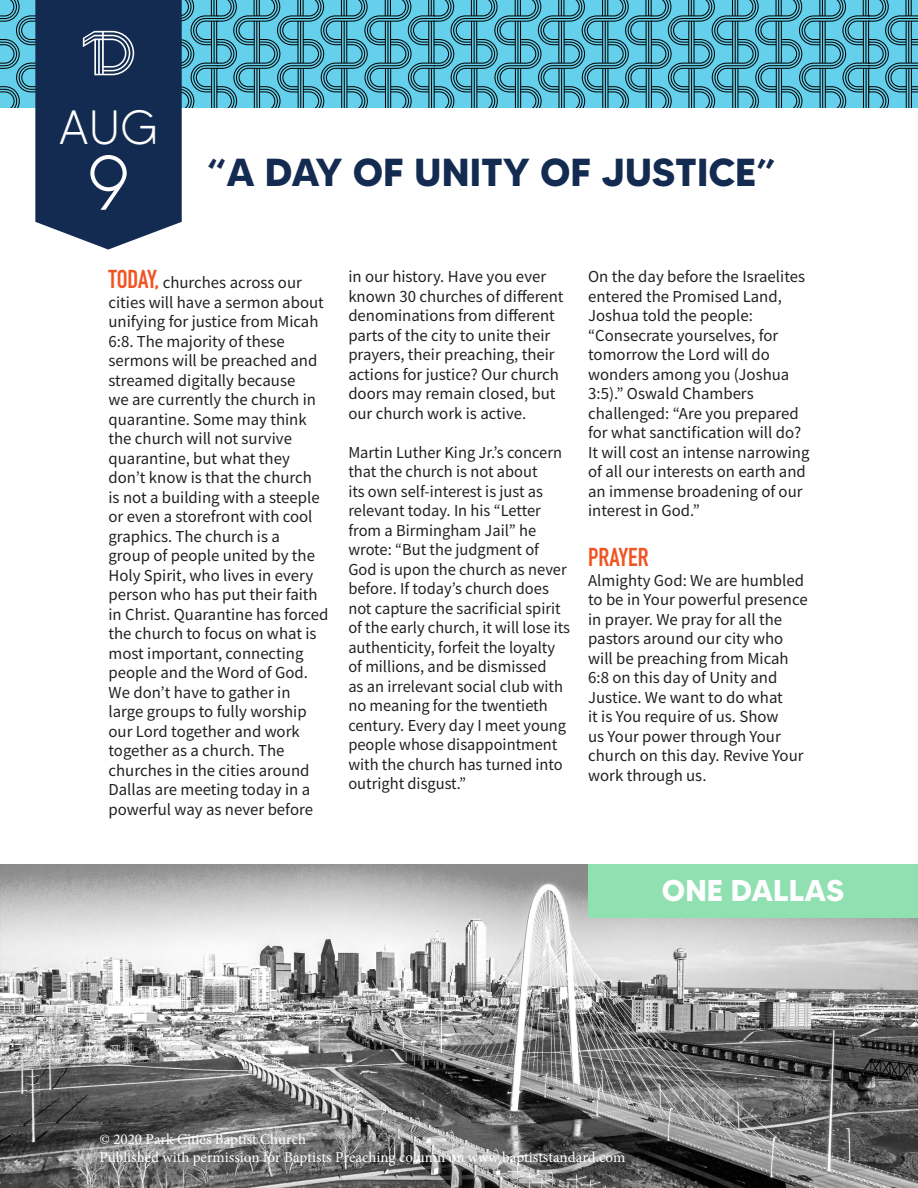
<style>
.page{position:relative;width:918px;height:1188px;background:#fff}
.page>*{position:absolute;margin:0;border:0;box-sizing:border-box;transform-origin:0 0}
.t1{font:300 77.1px "MADETOMMY";color:#fff}
.t2{font:300 48px "MADETOMMY";color:#fff}
.t3{font:700 39px "MADETOMMY";color:#142b51}
.t4{font:700 30px "MADETOMMY";color:#fff}
.t5{font:700 25.5px "DIN Condensed";color:#f15423}
.t6{font:15px/19.5px "Noto Sans JP";color:#231f20}
.t7{font:15px/18px "Minion Pro";color:#fff}
.s1{font-family:"DIN Condensed";font-weight:700;font-size:25.5px;color:#f15423}
</style>
<div class="page">
<img style="left:0;top:864px;width:918px;height:324px">
<div style="left:588px;top:864px;width:330px;height:54px;background:#90e0b2"></div>
<svg style="left:0;top:0;width:918px;height:250px"></svg>
<p class="t2" style="left:59px;top:97px;width:101px">AUG</p>
<p class="t1" style="left:87px;top:136px;width:46px">9</p>
<p class="t3" style="left:207px;top:148px;width:571px">“A DAY OF UNITY OF JUSTICE”</p>
<p class="t6" style="left:109px;top:273px;width:221px"><span class="s1">TODAY,</span> churches across our cities will have a sermon about unifying for justice from Micah<br>6:8. The majority of these sermons will be preached and streamed digitally because<br>we are currently the church in quarantine. Some may think the church will not survive quarantine, but what they don’t know is that the church<br>is not a building with a steeple or even a storefront with cool graphics. The church is a<br>group of people united by the<br>Holy Spirit, who lives in every person who has put their faith in Christ. Quarantine has forced the church to focus on what is most important, connecting people and the Word of God.<br>We don’t have to gather in large groups to fully worship our Lord together and work together as a church. The churches in the cities around<br>Dallas are meeting today in a powerful way as never before</p>
<p class="t6" style="left:348px;top:267px;width:217px">in our history. Have you ever known 30 churches of different denominations from different parts of the city to unite their prayers, their preaching, their actions for justice? Our church doors may remain closed, but our church work is active.</p>
<p class="t6" style="left:348px;top:443px;width:223px">Martin Luther King Jr.’s concern that the church is not about<br>its own self-interest is just as relevant today. In his “Letter from a Birmingham Jail” he wrote: “But the judgment of<br>God is upon the church as never before. If today’s church does not capture the sacrificial spirit of the early church, it will lose its authenticity, forfeit the loyalty of millions, and be dismissed<br>as an irrelevant social club with no meaning for the twentieth century. Every day I meet young people whose disappointment with the church has turned into outright disgust.”</p>
<p class="t6" style="left:588px;top:267px;width:223px">On the day before the Israelites entered the Promised Land,<br>Joshua told the people: “Consecrate yourselves, for tomorrow the Lord will do wonders among you (Joshua<br>3:5).” Oswald Chambers challenged: “Are you prepared for what sanctification will do?<br>It will cost an intense narrowing of all our interests on earth and an immense broadening of our interest in God.”</p>
<p class="t5" style="left:588px;top:540px;width:62px">PRAYER</p>
<p class="t6" style="left:588px;top:571px;width:221px">Almighty God: We are humbled to be in Your powerful presence in prayer. We pray for all the pastors around our city who will be preaching from Micah<br>6:8 on this day of Unity and<br>Justice. We want to do what<br>it is You require of us. Show<br>us Your power through Your church on this day. Revive Your work through us.</p>
<p class="t4" style="left:662px;top:872px;width:184px">ONE DALLAS</p>
<p class="t7" style="left:99px;top:1130px;width:528px">© 2020 Park Cities Baptist Church<br>Published with permission for Baptists Preaching column on www.baptiststandard.com</p>
</div>
